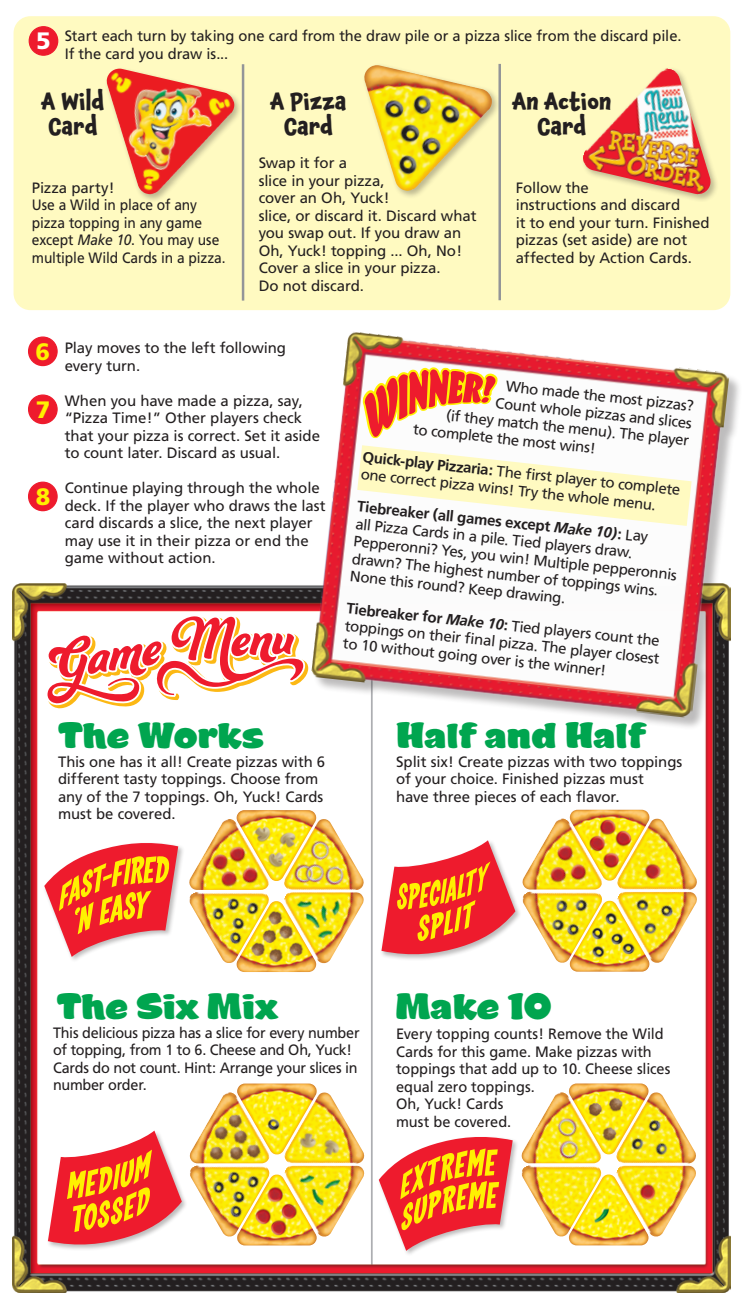
<style>
.page{position:relative;width:743px;height:1305px;background:#fff}
.page>*{position:absolute;margin:0;border:0;box-sizing:border-box;transform-origin:0 0}
.t1{font:37.5px "Puff Daddy Bold TREND";letter-spacing:.01em;color:#00a54f}
.t2{font:900 23.75px "Frutiger";color:#fff101}
.t3{font:900 23.75px "Frutiger";color:#fff}
.t4{font:700 22.5px/25px "Chaloops";color:#231f20;text-align:center}
.t5{font:15px/17.5px "Frutiger";letter-spacing:-.005em;color:#231f20}
.t6{font:15px/17.5px "Frutiger";letter-spacing:-.005em;color:#231f20;scale:.96 1}
.s1{font-style:italic}
.s2{font-weight:700}
.s3{font-weight:700;font-style:italic}
</style>
<div class="page">
<img style="left:13px;top:584px;width:717px;height:708px">
<div style="left:313px;top:333px;width:429px;height:398px;background:#231f20;opacity:.3"></div>
<img style="left:311px;top:332px;width:418px;height:386px">
<div style="left:14px;top:16px;width:716px;height:294px;background:#fffac1;border-radius:17px"></div>
<hr style="left:242px;top:64px;width:2px;height:237px;background:#939598">
<hr style="left:498px;top:64px;width:3px;height:236px;background:#939598">
<div style="left:29px;top:27px;width:29px;height:28px;background:#ee1b2d;border-radius:50%"></div>
<div style="left:29px;top:26px;width:29px;height:30px;border:1px solid #ee1b2d;border-radius:50%"></div>
<div style="left:29px;top:337px;width:28px;height:29px;background:#ee1b2d;border-radius:50%"></div>
<div style="left:28px;top:336px;width:30px;height:30px;border:1px solid #ee1b2d;border-radius:50%"></div>
<div style="left:29px;top:395px;width:28px;height:29px;background:#ee1b2d;border-radius:50%"></div>
<div style="left:28px;top:394px;width:30px;height:30px;border:1px solid #ee1b2d;border-radius:50%"></div>
<div style="left:29px;top:482px;width:28px;height:29px;background:#ee1b2d;border-radius:50%"></div>
<div style="left:28px;top:482px;width:30px;height:29px;border:1px solid #ee1b2d;border-radius:50%"></div>
<div style="left:104px;top:67px;width:138px;height:135px;background:#231f20;opacity:.3"></div>
<img style="left:107px;top:69px;width:127px;height:125px">
<div style="left:580px;top:67px;width:139px;height:135px;background:#231f20;opacity:.3"></div>
<img style="left:582px;top:69px;width:128px;height:125px">
<div style="left:362px;top:63px;width:138px;height:136px;background:#231f20;opacity:.3"></div>
<img style="left:364px;top:65px;width:128px;height:126px">
<svg style="left:357px;top:359px;width:334px;height:167px"></svg>
<svg style="left:46px;top:615px;width:262px;height:93px"></svg>
<div style="left:43px;top:841px;width:141px;height:122px;background:#231f20;opacity:.3"></div>
<svg style="left:44px;top:843px;width:134px;height:114px"></svg>
<div style="left:47px;top:1129px;width:141px;height:122px;background:#231f20;opacity:.3"></div>
<svg style="left:48px;top:1131px;width:134px;height:114px"></svg>
<div style="left:380px;top:839px;width:141px;height:122px;background:#231f20;opacity:.3"></div>
<svg style="left:381px;top:840px;width:134px;height:114px"></svg>
<div style="left:377px;top:1135px;width:142px;height:122px;background:#231f20;opacity:.3"></div>
<svg style="left:379px;top:1137px;width:133px;height:114px"></svg>
<img style="left:284px;top:892px;width:80px;height:71px">
<img style="left:236px;top:810px;width:80px;height:71px">
<img style="left:189px;top:892px;width:80px;height:71px">
<img style="left:284px;top:819px;width:80px;height:71px">
<img style="left:189px;top:819px;width:80px;height:71px">
<img style="left:236px;top:901px;width:80px;height:71px">
<img style="left:617px;top:892px;width:80px;height:71px">
<img style="left:569px;top:810px;width:80px;height:71px">
<img style="left:522px;top:892px;width:80px;height:71px">
<img style="left:617px;top:819px;width:80px;height:71px">
<img style="left:522px;top:819px;width:80px;height:71px">
<img style="left:569px;top:901px;width:80px;height:71px">
<img style="left:284px;top:1166px;width:80px;height:71px">
<img style="left:237px;top:1084px;width:79px;height:70px">
<img style="left:189px;top:1166px;width:80px;height:71px">
<img style="left:284px;top:1093px;width:80px;height:70px">
<img style="left:190px;top:1092px;width:79px;height:71px">
<img style="left:237px;top:1175px;width:79px;height:70px">
<img style="left:616px;top:1166px;width:80px;height:71px">
<img style="left:569px;top:1083px;width:79px;height:71px">
<img style="left:521px;top:1166px;width:80px;height:71px">
<img style="left:616px;top:1092px;width:80px;height:71px">
<img style="left:521px;top:1092px;width:80px;height:71px">
<img style="left:569px;top:1175px;width:79px;height:70px">
<h2 class="t3" style="left:36px;top:26px;width:16px">5</h2>
<p class="t5" style="left:65px;top:27px;width:618px">Start each turn by taking one card from the draw pile or a pizza slice from the discard pile.<br>If the card you draw is...</p>
<h3 class="t4" style="left:42px;top:89px;width:64px">A Wild<br>Card</h3>
<h3 class="t4" style="left:270px;top:89px;width:77px">A Pizza<br>Card</h3>
<h3 class="t4" style="left:512px;top:89px;width:100px">An Action<br>Card</h3>
<p class="t5" style="left:32px;top:178px;width:195px">Pizza party!<br>Use a Wild in place of any pizza topping in any game except <span class="s1">Make 10</span>. You may use multiple Wild Cards in a pizza.</p>
<p class="t5" style="left:259px;top:154px;width:219px">Swap it for a<br>slice in your pizza,<br>cover an Oh, Yuck!<br>slice, or discard it. Discard what you swap out. If you draw an<br>Oh, Yuck! topping ... Oh, No!<br>Cover a slice in your pizza.<br>Do not discard.</p>
<p class="t5" style="left:515px;top:178px;width:195px">Follow the<br>instructions and discard<br>it to end your turn. Finished pizzas (set aside) are not affected by Action Cards.</p>
<h2 class="t2" style="left:35px;top:337px;width:16px">6</h2>
<h2 class="t2" style="left:36px;top:395px;width:16px">7</h2>
<h2 class="t2" style="left:36px;top:482px;width:16px">8</h2>
<p class="t5" style="left:65px;top:339px;width:223px">Play moves to the left following every turn.</p>
<p class="t5" style="left:65px;top:392px;width:257px">When you have made a pizza, say, “Pizza Time!” Other players check that your pizza is correct. Set it aside to count later. Discard as usual.</p>
<p class="t5" style="left:65px;top:479px;width:262px">Continue playing through the whole deck. If the player who draws the last card discards a slice, the next player may use it in their pizza or end the game without action.</p>
<p class="t5" style="left:507px;top:377px;width:190px;rotate:6deg">Who made the most pizzas?</p>
<p class="t5" style="left:496px;top:394px;width:199px;rotate:6deg">Count whole pizzas and slices</p>
<p class="t5" style="left:447px;top:406px;width:246px;rotate:6deg">(if they match the menu). The player</p>
<p class="t5" style="left:414px;top:420px;width:185px;rotate:6deg">to complete the most wins!</p>
<p class="t5" style="left:363px;top:448px;width:321px;rotate:6deg"><span class="s2">Quick-play Pizzaria:</span> The fi rst player to complete one correct pizza wins! Try the whole menu.</p>
<p class="t5" style="left:358px;top:497px;width:326px;rotate:6deg"><span class="s2">Tiebreaker (all games except</span> <span class="s3">Make 10)</span><span class="s2">:</span> Lay<br>all Pizza Cards in a pile. Tied players draw.<br>Pepperonni? Yes, you win! Multiple pepperonnis drawn? The highest number of toppings wins.<br>None this round? Keep drawing.</p>
<p class="t5" style="left:347px;top:599px;width:317px;text-align:justify;rotate:6deg"><span class="s2">Tiebreaker for</span> <span class="s3">Make 10</span><span class="s2">:</span> Tied players count the toppings on their fi nal pizza. The player closest to 10 without going over is the winner!</p>
<h1 class="t1" style="left:59px;top:720px;width:207px">The Works</h1>
<p class="t5" style="left:58px;top:753px;width:268px">This one has it all! Create pizzas with 6 different tasty toppings. Choose from any of the 7 toppings. Oh, Yuck! Cards must be covered.</p>
<h1 class="t1" style="left:396px;top:720px;width:251px">Half and Half</h1>
<p class="t5" style="left:396px;top:753px;width:288px">Split six! Create pizzas with two toppings of your choice. Finished pizzas must<br>have three pieces of each flavor.</p>
<h1 class="t1" style="left:57px;top:991px;width:222px">The Six Mix</h1>
<h1 class="t1" style="left:396px;top:991px;width:157px">Make 10</h1>
<p class="t6" style="left:53px;top:1024px;width:321px">This delicious pizza has a slice for every number of topping, from 1 to 6. Cheese and Oh, Yuck!<br>Cards do not count. Hint: Arrange your slices in number order.</p>
<p class="t5" style="left:396px;top:1025px;width:276px">Every topping counts! Remove the Wild<br>Cards for this game. Make pizzas with toppings that add up to 10. Cheese slices equal zero toppings.<br>Oh, Yuck! Cards<br>must be covered.</p>
</div>
